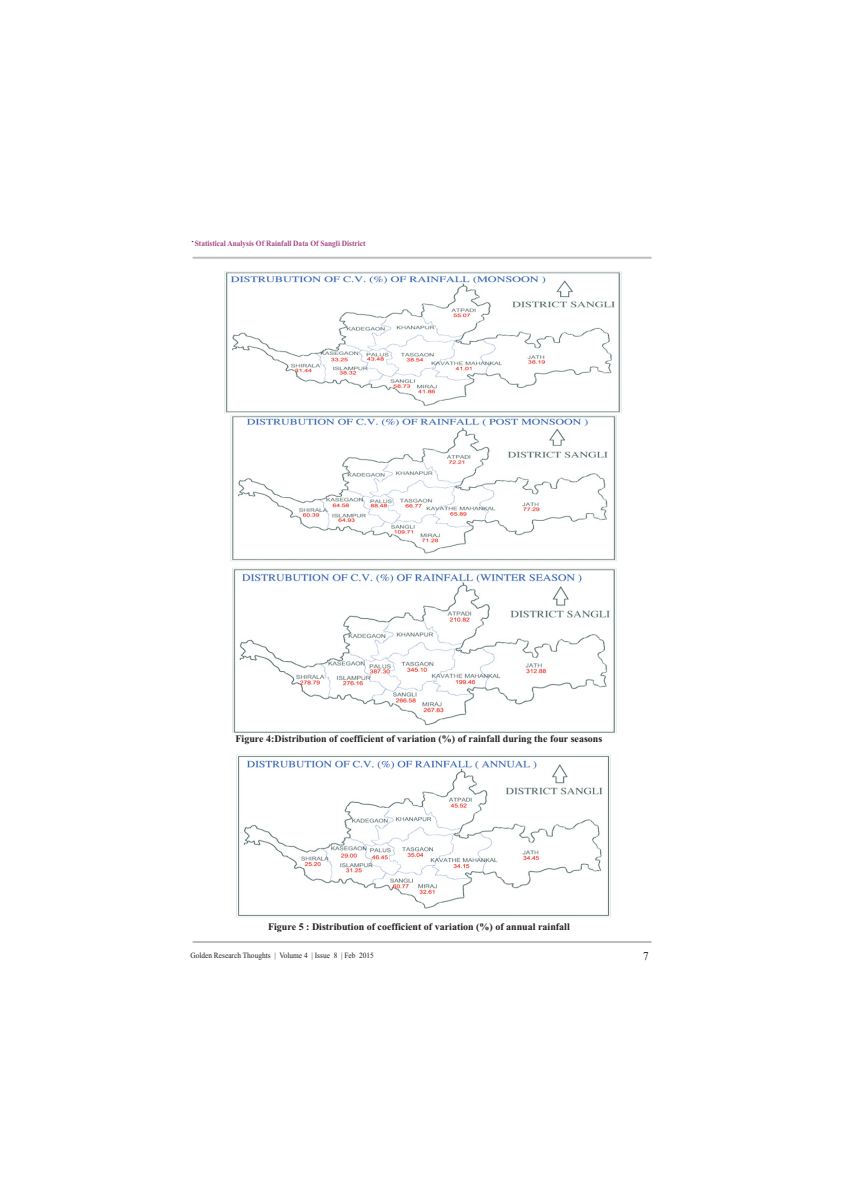
<style>
.page{position:relative;width:842px;height:1191px;background:#fff}
.page>*{position:absolute;margin:0;border:0;box-sizing:border-box;transform-origin:0 0}
.t1{font:12px "Times New Roman";color:#231f20}
.t2{font:12px "Times New Roman";color:#231f20;scale:.92 1}
.t3{font:700 10px "Times New Roman";color:#231f20}
.t4{font:700 8px "Times New Roman";color:#a54586;scale:.92 1}
.t5{font:8px "Times New Roman";color:#231f20;scale:.92 1}
</style>
<div class="page">
<hr style="left:193px;top:257px;width:459px;height:2px;background:#bcbdc0">
<hr style="left:193px;top:941px;width:459px;height:2px;background:#bcbdc0">
<img style="left:224px;top:271px;width:398px;height:142px">
<img style="left:230px;top:415px;width:387px;height:146px">
<img style="left:232px;top:568px;width:385px;height:165px">
<img style="left:236px;top:754px;width:375px;height:163px">
<p class="t1" style="left:191px;top:233px;width:4px">.</p>
<p class="t4" style="left:195px;top:241px;width:187px">Statistical Analysis Of Rainfall Data Of Sangli District</p>
<p class="t3" style="left:235px;top:735px;width:368px">Figure 4:Distribution of coefficient of variation (%) of rainfall during the four seasons</p>
<p class="t3" style="left:268px;top:923px;width:303px">Figure 5 : Distribution of coefficient of variation (%) of annual rainfall</p>
<p class="t5" style="left:190px;top:952px;width:201px">Golden Research Thoughts | Volume 4 | Issue 8 | Feb 2015</p>
<p class="t2" style="left:643px;top:951px;width:8px">7</p>
</div>
